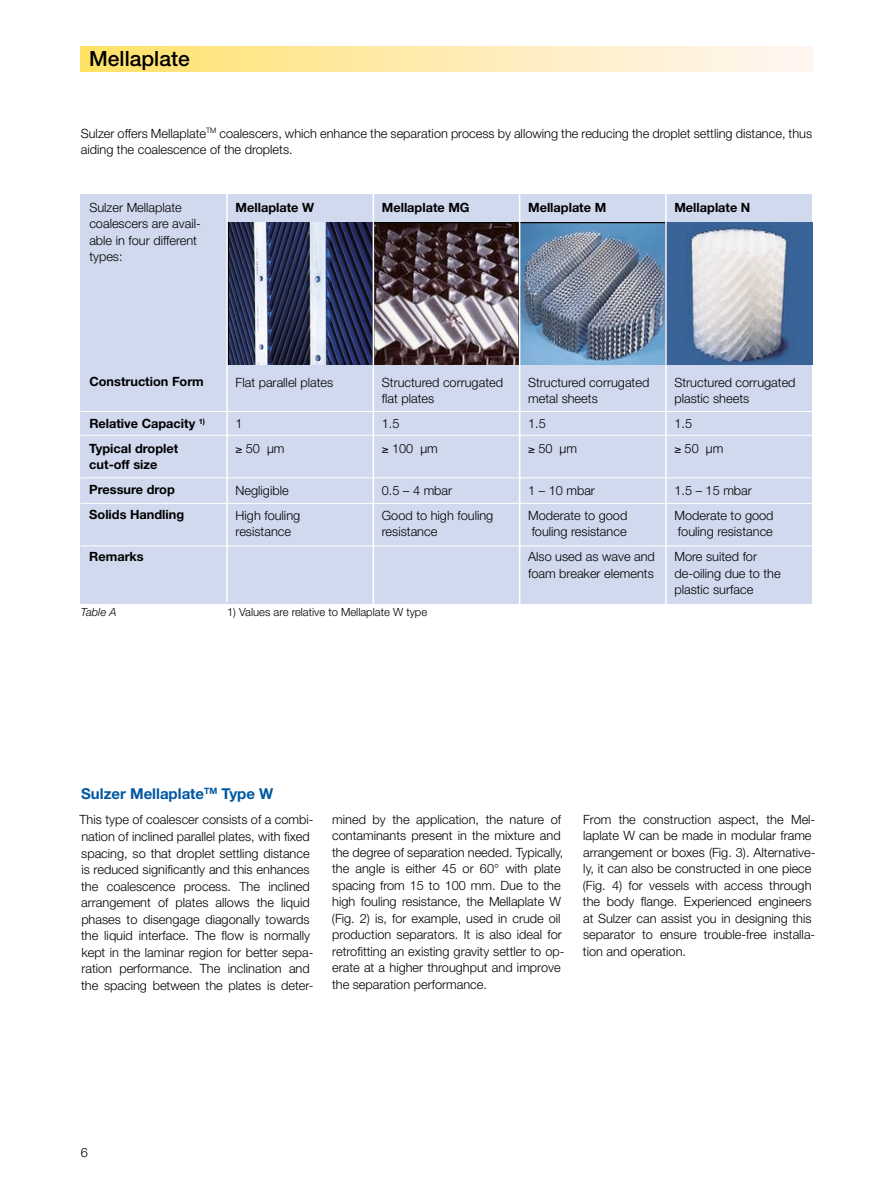
<style>
.page{position:relative;width:893px;height:1191px;background:#fff}
.page>*{position:absolute;margin:0;border:0;box-sizing:border-box;transform-origin:0 0}
.t1{font:500 21px "Helvetica Neue";color:#000}
.t2{font:700 15px "Helvetica Neue";color:#0058a2}
.t3{font:300 12.75px/16.5px "Helvetica Neue";color:#000}
.t4{font:700 12.75px/25px "Helvetica Neue";color:#000}
.t5{font:300 11.25px "Helvetica Neue";color:#000}
.t6{font:italic 300 11.25px "Helvetica Neue";color:#000}
</style>
<div class="page">
<div style="left:81px;top:194px;width:731px;height:409px;background:#d1d9ee"></div>
<img style="left:228px;top:222px;width:584px;height:143px">
<div style="left:81px;top:46px;width:731px;height:26px;background:linear-gradient(to right,#ffe169,#fff6f6)"></div>
<hr style="left:81px;top:411px;width:731px;height:1px;background:#fff">
<hr style="left:81px;top:435px;width:731px;height:1px;background:#fff">
<hr style="left:81px;top:477px;width:731px;height:1px;background:#fff">
<hr style="left:81px;top:503px;width:731px;height:1px;background:#fff">
<hr style="left:81px;top:545px;width:731px;height:1px;background:#fff">
<hr style="left:226px;top:189px;width:2px;height:413px;background:#fff">
<hr style="left:665px;top:192px;width:2px;height:413px;background:#fff">
<hr style="left:519px;top:192px;width:1px;height:413px;background:#fff">
<hr style="left:373px;top:193px;width:1px;height:412px;background:#fff">
<p class="t1" style="left:89px;top:46px;width:102px">Mellaplate</p>
<p class="t3" style="left:81px;top:125px;width:733px">Sulzer offers Mellaplate<sup>TM</sup> coalescers, which enhance the separation process by allowing the reducing the droplet settling distance, thus aiding the coalescence of the droplets.</p>
<p class="t3" style="left:89px;top:199px;width:113px">Sulzer Mellaplate coalescers are avail&shy;able in four different types:</p>
<p class="t4" style="left:236px;top:194px;width:80px">Mellaplate W</p>
<p class="t4" style="left:382px;top:194px;width:89px">Mellaplate MG</p>
<p class="t4" style="left:528px;top:194px;width:80px">Mellaplate M</p>
<p class="t4" style="left:674px;top:194px;width:77px">Mellaplate N</p>
<p class="t4" style="left:89px;top:369px;width:116px">Construction Form</p>
<p class="t4" style="left:89px;top:410px;width:117px">Relative Capacity <sup>1)<br></sup>Typical droplet</p>
<p class="t4" style="left:89px;top:452px;width:96px">cut-off size<br>Pressure drop<br>Solids Handling</p>
<p class="t4" style="left:89px;top:543px;width:56px">Remarks</p>
<p class="t3" style="left:236px;top:374px;width:99px">Flat parallel plates</p>
<p class="t3" style="left:236px;top:411px;width:50px;line-height:25px">1<br>≥ 50 µm</p>
<p class="t3" style="left:236px;top:477px;width:66px;line-height:25px">Negligible<br>High fouling</p>
<p class="t3" style="left:236px;top:523px;width:57px">resistance</p>
<p class="t3" style="left:382px;top:374px;width:123px">Structured corrugated flat plates</p>
<p class="t3" style="left:382px;top:411px;width:58px;line-height:25px">1.5<br>≥ 100 µm</p>
<p class="t3" style="left:382px;top:477px;width:113px;line-height:25px">0.5 – 4 mbar<br>Good to high fouling</p>
<p class="t3" style="left:382px;top:523px;width:57px">resistance</p>
<p class="t6" style="left:81px;top:605px;width:37px">Table A</p>
<p class="t5" style="left:227px;top:605px;width:202px">1) Values are relative to Mellaplate W type</p>
<p class="t3" style="left:528px;top:374px;width:123px">Structured corrugated metal sheets</p>
<p class="t3" style="left:528px;top:411px;width:50px;line-height:25px">1.5<br>≥ 50 µm</p>
<p class="t3" style="left:528px;top:477px;width:101px;line-height:25px">1 – 10 mbar<br>Moderate to good</p>
<p class="t3" style="left:528px;top:519px;width:128px;line-height:25px">fouling resistance<br>Also used as wave and</p>
<p class="t3" style="left:528px;top:565px;width:127px">foam breaker elements</p>
<p class="t3" style="left:674px;top:374px;width:123px">Structured corrugated plastic sheets</p>
<p class="t3" style="left:674px;top:411px;width:50px;line-height:25px">1.5<br>≥ 50 µm</p>
<p class="t3" style="left:674px;top:477px;width:101px;line-height:25px">1.5 – 15 mbar<br>Moderate to good</p>
<p class="t3" style="left:674px;top:519px;width:100px;line-height:25px">fouling resistance<br>More suited for</p>
<p class="t3" style="left:674px;top:565px;width:108px">de-oiling due to the plastic surface</p>
<p class="t2" style="left:81px;top:785px;width:194px">Sulzer Mellaplate<sup>TM</sup> Type W</p>
<p class="t3" style="left:79px;top:811px;width:236px">This type of coalescer consists of a combi&shy;nation of inclined parallel plates, with fixed spacing, so that droplet settling distance is reduced significantly and this enhances the coalescence process. The inclined arrangement of plates allows the liquid phases to disengage diagonally towards the liquid interface. The flow is normally kept in the laminar region for better sepa&shy;ration performance. The inclination and the spacing between the plates is deter-</p>
<p class="t3" style="left:332px;top:810px;width:234px">mined by the application, the nature of contaminants present in the mixture and the degree of separation needed. Typically, the angle is either 45 or 60° with plate spacing from 15 to 100 mm. Due to the high fouling resistance, the Mellaplate W (Fig. 2) is, for example, used in crude oil production separators. It is also ideal for retrofitting an existing gravity settler to op&shy;erate at a higher throughput and improve the separation performance.</p>
<p class="t3" style="left:583px;top:811px;width:234px">From the construction aspect, the Mel&shy;laplate W can be made in modular frame arrangement or boxes (Fig. 3). Alternative&shy;ly, it can also be constructed in one piece (Fig. 4) for vessels with access through the body flange. Experienced engineers at Sulzer can assist you in designing this separator to ensure trouble-free installa&shy;tion and operation.</p>
<p class="t3" style="left:81px;top:1143px;width:9px">6</p>
</div>
